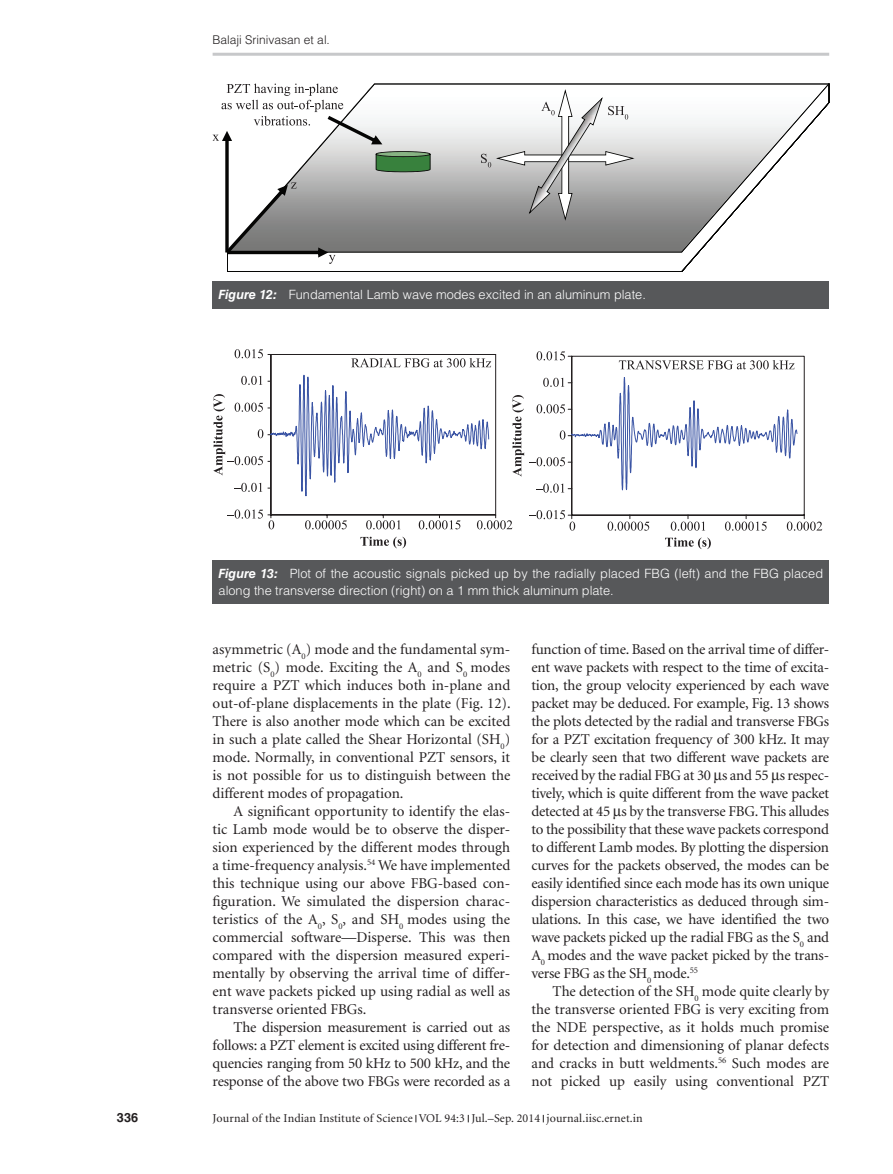
<style>
.page{position:relative;width:893px;height:1174px;background:#fff}
.page>*{position:absolute;margin:0;border:0;box-sizing:border-box;transform-origin:0 0}
.t1{font:15px/18px "Minion";letter-spacing:-.005em;color:#231f20;text-align:justify}
.t2{font:300 12.75px/16.5px "Helvetica LT Std";color:#fff}
.t3{font:700 12.75px "Helvetica LT Std";color:#231f20}
.t4{font:12px "Minion";letter-spacing:.01em;color:#231f20}
.t5{font:300 12px "Helvetica LT Std";color:#231f20}
.s1{font-weight:700;font-style:italic}
</style>
<div class="page">
<hr style="left:213px;top:53px;width:616px;height:3px;background:#c7c8ca">
<div style="left:213px;top:281px;width:616px;height:27px;background:#57585a"></div>
<svg style="left:227px;top:252px;width:473px;height:20px"></svg>
<svg style="left:431px;top:84px;width:398px;height:168px"></svg>
<svg style="left:213px;top:84px;width:218px;height:180px"></svg>
<svg style="left:481px;top:89px;width:153px;height:132px"></svg>
<div style="left:213px;top:560px;width:616px;height:44px;background:#57585a"></div>
<svg style="left:360px;top:537px;width:46px;height:11px"></svg>
<svg style="left:665px;top:537px;width:46px;height:12px"></svg>
<svg style="left:213px;top:349px;width:609px;height:182px"></svg>
<p class="t5" style="left:213px;top:32px;width:119px">Balaji Srinivasan et al.</p>
<p class="t2" style="left:219px;top:286px;width:429px"><span class="s1">Figure 12:</span> Fundamental Lamb wave modes excited in an aluminum plate.</p>
<p class="t2" style="left:219px;top:565px;width:606px"><span class="s1">Figure 13:</span> Plot of the acoustic signals picked up by the radially placed FBG (left) and the FBG placed along the transverse direction (right) on a 1 mm thick aluminum plate.</p>
<p class="t1" style="left:213px;top:641px;width:300px">asymmetric (A<sub>0</sub>) mode and the fundamental sym&shy;metric (S<sub>0</sub>) mode. Exciting the A<sub>0</sub> and S<sub>0</sub> modes require a PZT which induces both in-plane and out-of-plane displacements in the plate (Fig. 12).<br>There is also another mode which can be excited in such a plate called the Shear Horizontal (SH<sub>0</sub>) mode. Normally, in conventional PZT sensors, it is not possible for us to distinguish between the different modes of propagation.</p>
<p class="t1" style="left:213px;top:803px;width:299px;text-indent:21px">A significant opportunity to identify the elas&shy;tic Lamb mode would be to observe the disper&shy;sion experienced by the different modes through a time-frequency analysis.<sup>54</sup> We have implemented this technique using our above FBG-based con&shy;figuration. We simulated the dispersion charac&shy;teristics of the A<sub>0</sub>, S<sub>0</sub>, and SH<sub>0</sub> modes using the commercial software—Disperse. This was then compared with the dispersion measured experi&shy;mentally by observing the arrival time of differ&shy;ent wave packets picked up using radial as well as transverse oriented FBGs.</p>
<p class="t1" style="left:213px;top:1019px;width:299px;text-indent:21px">The dispersion measurement is carried out as follows: a PZT element is excited using different fre&shy;quencies ranging from 50 kHz to 500 kHz, and the response of the above two FBGs were recorded as a</p>
<p class="t1" style="left:531px;top:641px;width:299px">function of time. Based on the arrival time of differ&shy;ent wave packets with respect to the time of excita&shy;tion, the group velocity experienced by each wave packet may be deduced. For example, Fig. 13 shows the plots detected by the radial and transverse FBGs for a PZT excitation frequency of 300 kHz. It may be clearly seen that two different wave packets are received by the radial FBG at 30 s and 55 s respec&shy;tively, which is quite different from the wave packet detected at 45 s by the transverse FBG. This alludes to the possibility that these wave packets correspond to different Lamb modes. By plotting the dispersion curves for the packets observed, the modes can be easily identified since each mode has its own unique dispersion characteristics as deduced through sim&shy;ulations. In this case, we have identified the two wave packets picked up the radial FBG as the S<sub>0</sub> and A<sub>0</sub> modes and the wave packet picked by the trans&shy;verse FBG as the SH<sub>0</sub> mode.<sup>55</sup></p>
<p class="t1" style="left:531px;top:983px;width:299px;text-indent:21px">The detection of the SH<sub>0</sub> mode quite clearly by the transverse oriented FBG is very exciting from the NDE perspective, as it holds much promise for detection and dimensioning of planar defects and cracks in butt weldments.<sup>56</sup> Such modes are not picked up easily using conventional PZT</p>
<p class="t3" style="left:117px;top:1110px;width:23px">336</p>
<p class="t4" style="left:213px;top:1112px;width:432px">Journal of the Indian Institute of Science VOL 94:3 Jul.–Sep. 2014 journal.iisc.ernet.in</p>
</div>
